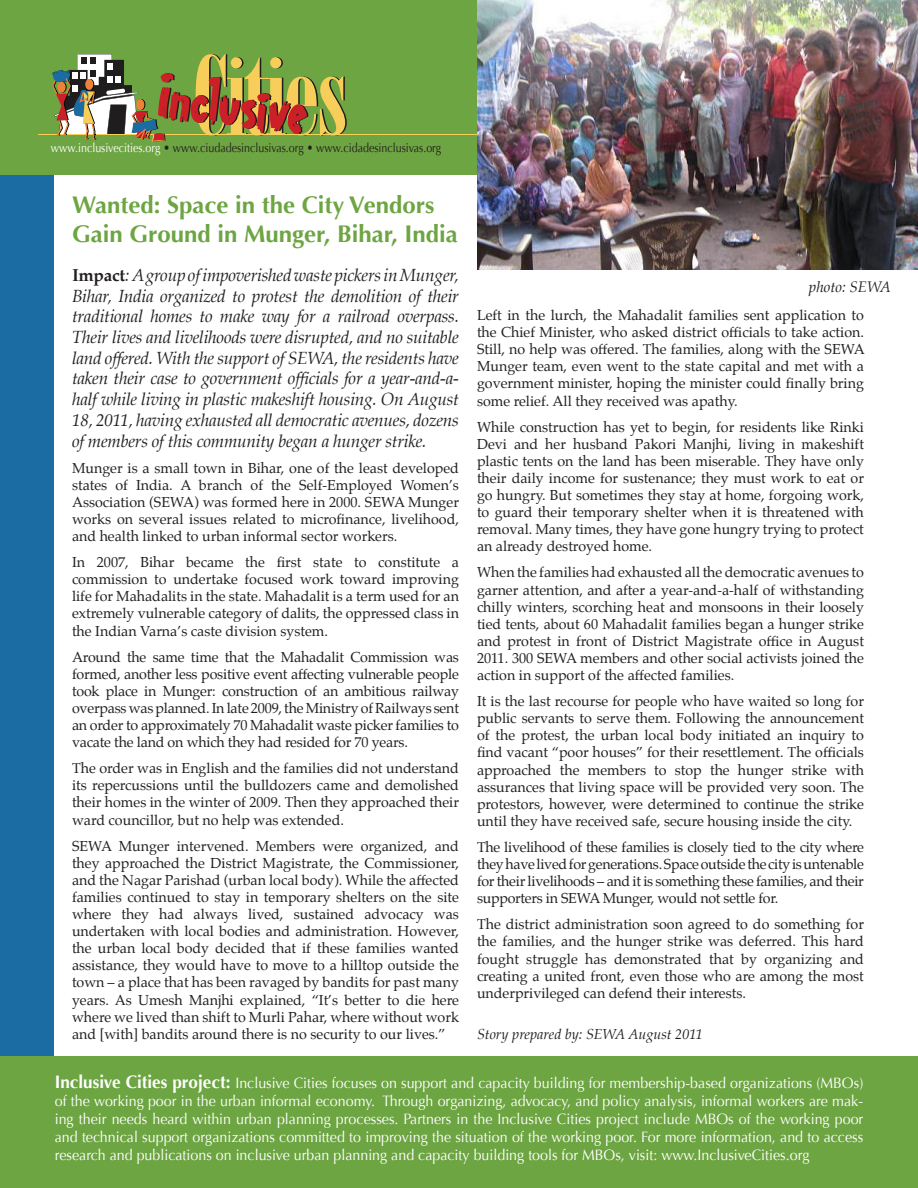
<style>
.page{position:relative;width:918px;height:1188px;background:#fff}
.page>*{position:absolute;margin:0;border:0;box-sizing:border-box;transform-origin:0 0}
.Story_Title{font:700 24px/28.8px "Optima";color:#6da542}
.Main_Body_Text{font:italic 17.25px/20.7px "Palatino";letter-spacing:-.015em;color:#231f20;text-align:justify}
.IC_Head{font:15px/18px "Optima";color:#fff;text-align:justify;scale:.95 1}
.Italic_Body_Text{font:italic 15px "Palatino";color:#231f20}
.Main_Body_Text-2{font:14.25px/17.1px "Palatino";color:#231f20;text-align:justify}
.Main_Body_Text-3{font:italic 14.25px "Palatino";color:#231f20}
.t1{font:12.6px "Optima";color:#231f20;scale:.85 1}
.s1{color:#fff}
.s2{font-weight:700;font-style:normal}
.s3{font-weight:700;font-size:18px}
</style>
<div class="page">
<div style="left:0;top:0;width:54px;height:1188px;background:#1c6ca4"></div>
<div style="left:0;top:0;width:918px;height:174px;background:#6da542"></div>
<hr style="left:39px;top:135px;width:442px;height:1px;background:#f7cf59">
<svg style="left:52px;top:54px;width:295px;height:88px"></svg>
<img style="left:477px;top:0;width:441px;height:270px">
<div style="left:0;top:1056px;width:918px;height:132px;background:#6da542"></div>
<p class="t1" style="left:51px;top:140px;width:461px"><span class="s1">www.inclusivecities.org</span> • www.ciudadesinclusivas.org • www.cidadesinclusivas.org</p>
<p class="Story_Title" style="left:72px;top:191px;width:387px">Wanted: Space in the City Vendors<br>Gain Ground in Munger, Bihar, India</p>
<p class="Main_Body_Text" style="left:72px;top:264px;width:389px"><span class="s2">Impact</span>: A group of impoverished waste pickers in Munger, Bihar, India organized to protest the demolition of their traditional homes to make way for a railroad overpass.<br>Their lives and livelihoods were disrupted, and no suitable land offered. With the support of SEWA, the residents have taken their case to government officials for a year-and-a&shy;half while living in plastic makeshift housing. On August 18, 2011, having exhausted all democratic avenues, dozens of members of this community began a hunger strike.</p>
<p class="Main_Body_Text-2" style="left:72px;top:459px;width:389px">Munger is a small town in Bihar, one of the least developed states of India. A branch of the Self-Employed Women’s Association (SEWA) was formed here in 2000. SEWA Munger works on several issues related to microfinance, livelihood, and health linked to urban informal sector workers.</p>
<p class="Main_Body_Text-2" style="left:72px;top:554px;width:389px">In 2007, Bihar became the first state to constitute a commission to undertake focused work toward improving life for Mahadalits in the state. Mahadalit is a term used for an extremely vulnerable category of dalits, the oppressed class in the Indian Varna’s caste division system.</p>
<p class="Main_Body_Text-2" style="left:72px;top:648px;width:389px">Around the same time that the Mahadalit Commission was formed, another less positive event affecting vulnerable people took place in Munger: construction of an ambitious railway overpass was planned. In late 2009, the Ministry of Railways sent an order to approximately 70 Mahadalit waste picker families to vacate the land on which they had resided for 70 years.</p>
<p class="Main_Body_Text-2" style="left:72px;top:760px;width:389px">The order was in English and the families did not understand its repercussions until the bulldozers came and demolished their homes in the winter of 2009. Then they approached their ward councillor, but no help was extended.</p>
<p class="Main_Body_Text-2" style="left:72px;top:837px;width:389px">SEWA Munger intervened. Members were organized, and they approached the District Magistrate, the Commissioner, and the Nagar Parishad (urban local body). While the affected families continued to stay in temporary shelters on the site where they had always lived, sustained advocacy was undertaken with local bodies and administration. However, the urban local body decided that if these families wanted assistance, they would have to move to a hilltop outside the town – a place that has been ravaged by bandits for past many years. As Umesh Manjhi explained, “It’s better to die here where we lived than shift to Murli Pahar, where without work and [with] bandits around there is no security to our lives.”</p>
<p class="IC_Head" style="left:55px;top:1074px;width:853px"><span class="s3">Inclusive Cities project:</span> Inclusive Cities focuses on support and capacity building for membership-based organizations (MBOs) of the working poor in the urban informal economy. Through organizing, advocacy, and policy analysis, informal workers are mak&shy;ing their needs heard within urban planning processes. Partners in the Inclusive Cities project include MBOs of the working poor and technical support organizations committed to improving the situation of the working poor. For more information, and to access research and publications on inclusive urban planning and capacity building tools for MBOs, visit: www.InclusiveCities.org</p>
<p class="Italic_Body_Text" style="left:809px;top:274px;width:83px">photo: SEWA</p>
<p class="Main_Body_Text-2" style="left:477px;top:307px;width:389px">Left in the lurch, the Mahadalit families sent application to the Chief Minister, who asked district officials to take action.<br>Still, no help was offered. The families, along with the SEWA Munger team, even went to the state capital and met with a government minister, hoping the minister could finally bring some relief. All they received was apathy.</p>
<p class="Main_Body_Text-2" style="left:477px;top:418px;width:389px">While construction has yet to begin, for residents like Rinki Devi and her husband Pakori Manjhi, living in makeshift plastic tents on the land has been miserable. They have only their daily income for sustenance; they must work to eat or go hungry. But sometimes they stay at home, forgoing work, to guard their temporary shelter when it is threatened with removal. Many times, they have gone hungry trying to protect an already destroyed home.</p>
<p class="Main_Body_Text-2" style="left:477px;top:564px;width:389px">When the families had exhausted all the democratic avenues to garner attention, and after a year-and-a-half of withstanding chilly winters, scorching heat and monsoons in their loosely tied tents, about 60 Mahadalit families began a hunger strike and protest in front of District Magistrate office in August 2011. 300 SEWA members and other social activists joined the action in support of the affected families.</p>
<p class="Main_Body_Text-2" style="left:477px;top:693px;width:389px">It is the last recourse for people who have waited so long for public servants to serve them. Following the announcement of the protest, the urban local body initiated an inquiry to find vacant “poor houses” for their resettlement. The officials approached the members to stop the hunger strike with assurances that living space will be provided very soon. The protestors, however, were determined to continue the strike until they have received safe, secure housing inside the city.</p>
<p class="Main_Body_Text-2" style="left:477px;top:838px;width:389px">The livelihood of these families is closely tied to the city where they have lived for generations. Space outside the city is untenable for their livelihoods – and it is something these families, and their supporters in SEWA Munger, would not settle for.</p>
<p class="Main_Body_Text-2" style="left:477px;top:916px;width:389px">The district administration soon agreed to do something for the families, and the hunger strike was deferred. This hard fought struggle has demonstrated that by organizing and creating a united front, even those who are among the most underprivileged can defend their interests.</p>
<p class="Main_Body_Text-3" style="left:477px;top:1022px;width:227px">Story prepared by: SEWA August 2011</p>
</div>
